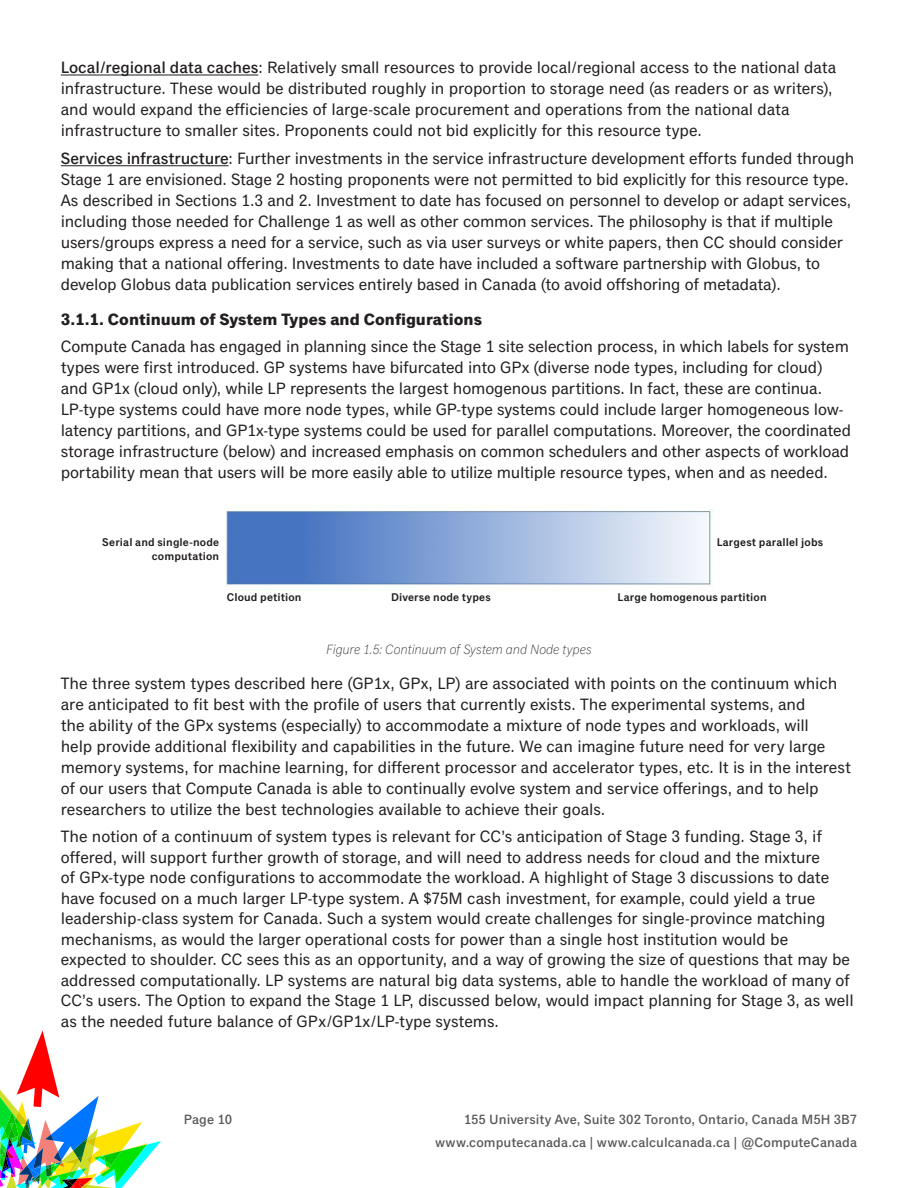
<style>
.page{position:relative;width:918px;height:1188px;background:#fff}
.page>*{position:absolute;margin:0;border:0;box-sizing:border-box;transform-origin:0 0}
.t1{font:16.5px/21px "Classic Grotesque Std";letter-spacing:-.01em;color:#231f20}
.t2{font:700 16.5px "Classic Grotesque Std";color:#231f20}
.t3{font:500 13.5px/23px "Classic Grotesque Std";letter-spacing:.005em;color:#57585a;text-align:right}
.t4{font:italic 300 13.5px "Classic Grotesque Std";letter-spacing:-.005em;color:#3e3e3f}
.t5{font:600 11.25px/13.5px "Classic Grotesque Std";letter-spacing:.015em;color:#231f20;text-align:right}
.s1{font-weight:500}
</style>
<div class="page">
<svg style="left:0;top:1031px;width:161px;height:157px"></svg>
<hr style="left:61px;top:75px;width:197px;height:1px;background:#231f20">
<hr style="left:61px;top:165px;width:168px;height:1px;background:#231f20">
<img style="left:225px;top:506px;width:488px;height:85px">
<p class="t1" style="left:61px;top:58px;width:777px"><span class="s1">Local/regional data caches</span>: Relatively small resources to provide local/regional access to the national data infrastructure. These would be distributed roughly in proportion to storage need (as readers or as writers), and would expand the efficiencies of large-scale procurement and operations from the national data infrastructure to smaller sites. Proponents could not bid explicitly for this resource type.</p>
<p class="t1" style="left:61px;top:149px;width:795px"><span class="s1">Services infrastructure</span>: Further investments in the service infrastructure development efforts funded through Stage 1 are envisioned. Stage 2 hosting proponents were not permitted to bid explicitly for this resource type.<br>As described in Sections 1.3 and 2. Investment to date has focused on personnel to develop or adapt services, including those needed for Challenge 1 as well as other common services. The philosophy is that if multiple users/groups express a need for a service, such as via user surveys or white papers, then CC should consider making that a national offering. Investments to date have included a software partnership with Globus, to develop Globus data publication services entirely based in Canada (to avoid offshoring of metadata).</p>
<p class="t2" style="left:61px;top:310px;width:423px">3.1.1. Continuum of System Types and Configurations</p>
<p class="t1" style="left:61px;top:337px;width:792px">Compute Canada has engaged in planning since the Stage 1 site selection process, in which labels for system types were first introduced. GP systems have bifurcated into GPx (diverse node types, including for cloud) and GP1x (cloud only), while LP represents the largest homogenous partitions. In fact, these are continua.<br>LP-type systems could have more node types, while GP-type systems could include larger homogeneous low&shy;latency partitions, and GP1x-type systems could be used for parallel computations. Moreover, the coordinated storage infrastructure (below) and increased emphasis on common schedulers and other aspects of workload portability mean that users will be more easily able to utilize multiple resource types, when and as needed.</p>
<p class="t5" style="left:102px;top:536px;width:118px">Serial and single-node computation</p>
<p class="t5" style="left:717px;top:536px;width:108px">Largest parallel jobs</p>
<p class="t5" style="left:227px;top:591px;width:76px">Cloud petition</p>
<p class="t5" style="left:391px;top:591px;width:101px">Diverse node types</p>
<p class="t5" style="left:618px;top:591px;width:151px">Large homogenous partition</p>
<p class="t4" style="left:326px;top:642px;width:267px">Figure 1.5: Continuum of System and Node types</p>
<p class="t1" style="left:61px;top:673px;width:792px">The three system types described here (GP1x, GPx, LP) are associated with points on the continuum which are anticipated to fit best with the profile of users that currently exists. The experimental systems, and<br>the ability of the GPx systems (especially) to accommodate a mixture of node types and workloads, will<br>help provide additional flexibility and capabilities in the future. We can imagine future need for very large memory systems, for machine learning, for different processor and accelerator types, etc. It is in the interest of our users that Compute Canada is able to continually evolve system and service offerings, and to help researchers to utilize the best technologies available to achieve their goals.</p>
<p class="t1" style="left:61px;top:827px;width:794px;line-height:20.5px">The notion of a continuum of system types is relevant for CC’s anticipation of Stage 3 funding. Stage 3, if offered, will support further growth of storage, and will need to address needs for cloud and the mixture<br>of GPx-type node configurations to accommodate the workload. A highlight of Stage 3 discussions to date have focused on a much larger LP-type system. A $75M cash investment, for example, could yield a true leadership-class system for Canada. Such a system would create challenges for single-province matching mechanisms, as would the larger operational costs for power than a single host institution would be expected to shoulder. CC sees this as an opportunity, and a way of growing the size of questions that may be addressed computationally. LP systems are natural big data systems, able to handle the workload of many of CC’s users. The Option to expand the Stage 1 LP, discussed below, would impact planning for Stage 3, as well as the needed future balance of GPx/GP1x/LP-type systems.</p>
<p class="t3" style="left:184px;top:1109px;width:50px">Page 10</p>
<p class="t3" style="left:435px;top:1108px;width:424px">155 University Ave, Suite 302 Toronto, Ontario, Canada M5H 3B7 www.computecanada.ca | www.calculcanada.ca | @ComputeCanada</p>
</div>
